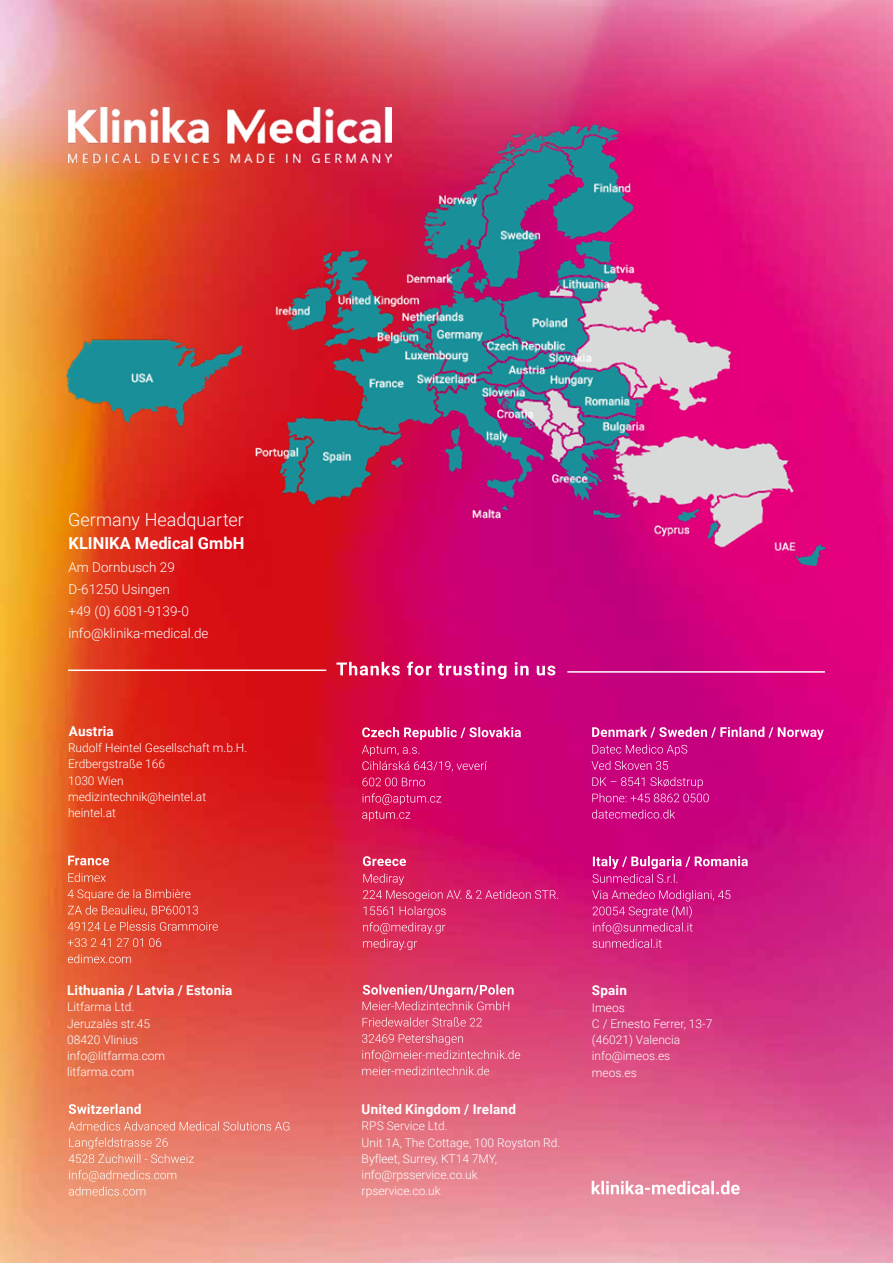
<style>
.page{position:relative;width:893px;height:1263px;background:#fff}
.page>*{position:absolute;margin:0;border:0;box-sizing:border-box;transform-origin:0 0}
.t1{font:300 18px "Roboto";letter-spacing:.005em;color:#fff}
.t2{font:700 16.5px "Roboto";color:#fff}
.t3{font:300 13.5px/22.2px "Roboto";color:#fff}
.t4{font:700 13.5px "Roboto";letter-spacing:.015em;color:#fff}
.t5{font:300 12px/16.2px "Roboto";color:#fff}
</style>
<div class="page">
<img style="left:0;top:0;width:893px;height:1263px">
<hr style="left:68px;top:669px;width:258px;height:2px;background:#fff">
<hr style="left:567px;top:671px;width:258px;height:2px;background:#fff">
<svg style="left:592px;top:1181px;width:148px;height:13px"></svg>
<svg style="left:336px;top:662px;width:219px;height:17px"></svg>
<svg style="left:69px;top:1170px;width:107px;height:25px;background:#ec9c83"></svg>
<svg style="left:69px;top:1137px;width:125px;height:26px;background:#eb917a"></svg>
<svg style="left:68px;top:1121px;width:221px;height:9px;background:#ea8f7e"></svg>
<svg style="left:69px;top:1104px;width:72px;height:10px"></svg>
<svg style="left:68px;top:954px;width:63px;height:9px"></svg>
<svg style="left:68px;top:938px;width:93px;height:9px"></svg>
<svg style="left:68px;top:889px;width:150px;height:42px;background:#e25440"></svg>
<svg style="left:68px;top:873px;width:38px;height:9px"></svg>
<svg style="left:68px;top:856px;width:41px;height:9px"></svg>
<svg style="left:362px;top:811px;width:48px;height:10px"></svg>
<svg style="left:363px;top:793px;width:78px;height:12px"></svg>
<svg style="left:362px;top:777px;width:63px;height:9px"></svg>
<svg style="left:362px;top:727px;width:159px;height:44px;background:#d62276"></svg>
<svg style="left:592px;top:890px;width:138px;height:58px;background:#d32986"></svg>
<svg style="left:592px;top:856px;width:156px;height:27px;background:#d43193"></svg>
<svg style="left:592px;top:809px;width:83px;height:9px"></svg>
<svg style="left:592px;top:777px;width:117px;height:25px;background:#cf228d"></svg>
<svg style="left:591px;top:727px;width:233px;height:43px;background:#d01e8d"></svg>
<svg style="left:363px;top:873px;width:195px;height:77px;background:#d72c6c"></svg>
<svg style="left:363px;top:856px;width:43px;height:10px"></svg>
<svg style="left:362px;top:1034px;width:158px;height:41px;background:#e1627e"></svg>
<svg style="left:362px;top:1017px;width:120px;height:9px"></svg>
<svg style="left:362px;top:984px;width:152px;height:26px;background:#e26787"></svg>
<img style="left:68px;top:107px;width:323px;height:18px">
<img style="left:67px;top:125px;width:758px;height:440px">
<h1 class="t1" style="left:68px;top:507px;width:177px">Germany Headquarter</h1>
<h2 class="t2" style="left:69px;top:532px;width:177px">KLINIKA Medical GmbH</h2>
<p class="t3" style="left:69px;top:555px;width:141px">Am Dornbusch 29<br>D-61250 Usingen<br>+49 (0) 6081-9139-0 info@klinika-medical.de</p>
<p class="t4" style="left:69px;top:722px;width:46px">Austria</p>
<p class="t5" style="left:68px;top:739px;width:181px">Rudolf Heintel Gesellschaft m.b.H.<br>Erdbergstraße 166<br>1030 Wien medizintechnik@heintel.at heintel.at</p>
<p class="t4" style="left:67px;top:980px;width:167px">Lithuania / Latvia / Estonia</p>
<p class="t5" style="left:67px;top:998px;width:100px">Litfarma Ltd.<br>Jeruzalès str.45<br>08420 Vlinius info@litfarma.com litfarma.com</p>
<p class="t4" style="left:362px;top:1100px;width:156px">United Kingdom / Ireland</p>
<p class="t5" style="left:362px;top:1118px;width:200px">RPS Service Ltd.<br>Unit 1A, The Cottage, 100 Royston Rd.<br>Byfleet, Surrey, KT14 7MY, info@rpsservice.co.uk<br>rpservice.co.uk</p>
<p class="t4" style="left:592px;top:981px;width:37px">Spain</p>
<p class="t5" style="left:592px;top:999px;width:122px">Imeos<br>C / Ernesto Ferrer, 13-7 (46021) Valencia info@imeos.es meos.es</p>
</div>
